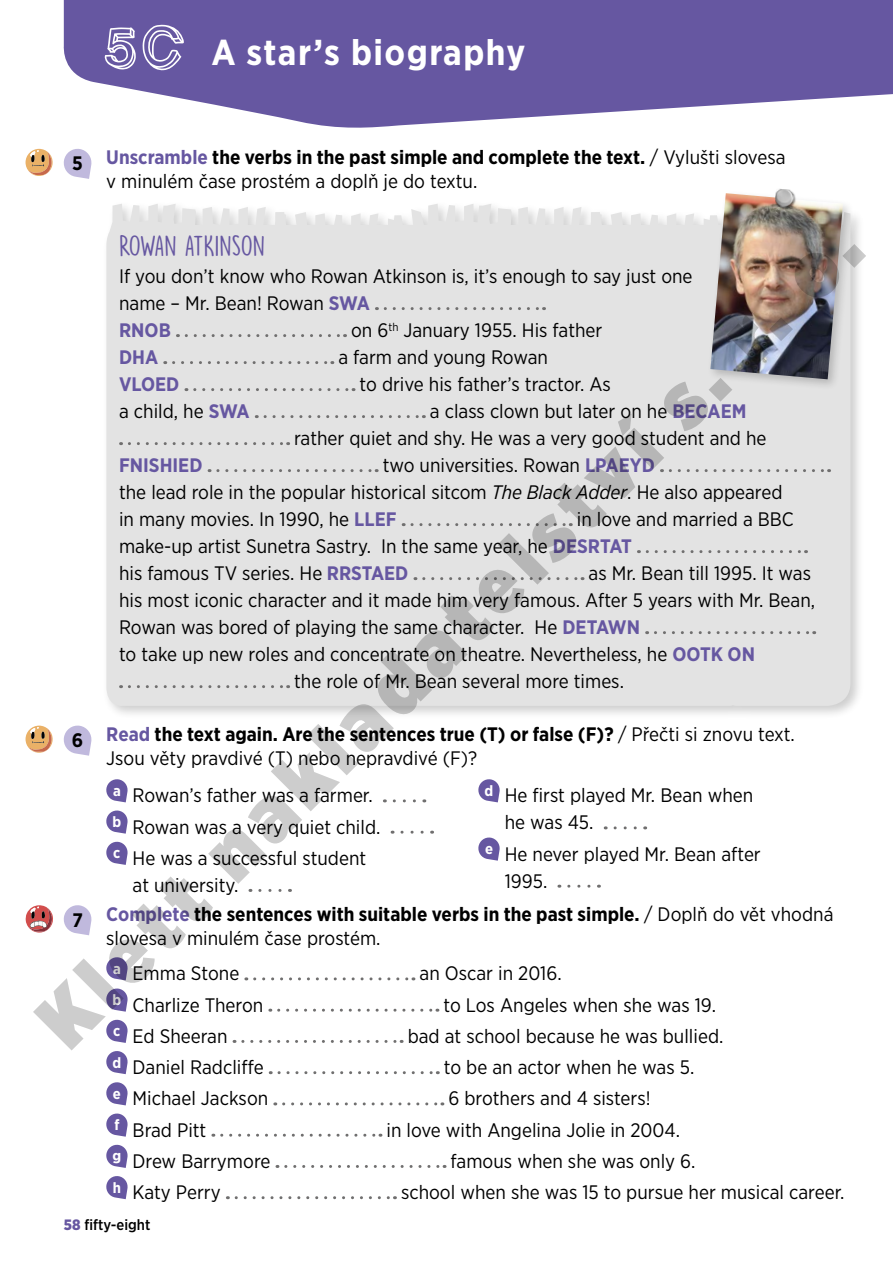
<style>
.page{position:relative;width:893px;height:1263px;background:#fff}
.page>*{position:absolute;margin:0;border:0;box-sizing:border-box;transform-origin:0 0}
.t1{font:900 78px "Gotham Narrow";color:#000}
.t2{font:700 36px "Gotham Narrow";letter-spacing:.04em;color:#fff}
.t3{font:25.5px "DK The Cats Whiskers";color:#6657a1}
.t4{font:19.5px/27px "Gotham Narrow";color:#000}
.t5{font:700 19.5px/24px "Gotham Narrow";color:#000}
.t6{font:700 19.5px "Gotham Narrow";color:#6657a1}
.t7{font:500 15px "Gotham Narrow";color:#000}
.s1{font-family:"Pastel Block";font-weight:400;font-size:54px}
.s2{font-weight:700;color:#6657a1}
.s3{font-weight:700}
.s4{font-style:italic}
.s5{color:#6657a1}
.s6{font-weight:400}
.s7{font-weight:900;color:#6657a1}
</style>
<div class="page">
<svg style="left:63px;top:0;width:830px;height:128px;fill:#6657a1"></svg>
<div style="left:102px;top:200px;width:762px;height:520px;background:#000;opacity:.2"></div>
<div style="left:106px;top:204px;width:744px;height:502px;background:#e3e3e3"></div>
<svg style="left:63px;top:149px;width:29px;height:30px"></svg>
<svg style="left:63px;top:725px;width:29px;height:31px"></svg>
<svg style="left:63px;top:905px;width:29px;height:30px"></svg>
<svg style="left:26px;top:149px;width:27px;height:27px"></svg>
<svg style="left:26px;top:726px;width:27px;height:27px"></svg>
<svg style="left:26px;top:905px;width:27px;height:27px"></svg>
<svg style="left:385px;top:307px;width:159px;height:3px"></svg>
<svg style="left:186px;top:334px;width:160px;height:3px"></svg>
<svg style="left:174px;top:361px;width:159px;height:3px"></svg>
<svg style="left:195px;top:388px;width:159px;height:3px"></svg>
<svg style="left:265px;top:415px;width:159px;height:3px"></svg>
<svg style="left:129px;top:442px;width:160px;height:3px"></svg>
<svg style="left:218px;top:469px;width:159px;height:3px"></svg>
<svg style="left:670px;top:469px;width:160px;height:3px"></svg>
<svg style="left:412px;top:523px;width:159px;height:3px"></svg>
<svg style="left:647px;top:550px;width:159px;height:3px"></svg>
<svg style="left:424px;top:577px;width:159px;height:3px"></svg>
<svg style="left:655px;top:631px;width:160px;height:3px"></svg>
<svg style="left:129px;top:685px;width:160px;height:3px"></svg>
<svg style="left:106px;top:779px;width:22px;height:23px"></svg>
<svg style="left:394px;top:799px;width:31px;height:3px"></svg>
<svg style="left:106px;top:810px;width:22px;height:24px"></svg>
<svg style="left:402px;top:831px;width:31px;height:3px"></svg>
<svg style="left:106px;top:841px;width:22px;height:24px"></svg>
<svg style="left:260px;top:889px;width:30px;height:3px"></svg>
<svg style="left:478px;top:779px;width:22px;height:23px"></svg>
<svg style="left:615px;top:826px;width:31px;height:3px"></svg>
<svg style="left:478px;top:837px;width:22px;height:24px"></svg>
<svg style="left:569px;top:885px;width:30px;height:3px"></svg>
<svg style="left:106px;top:957px;width:22px;height:23px"></svg>
<svg style="left:255px;top:977px;width:159px;height:3px"></svg>
<svg style="left:106px;top:988px;width:22px;height:24px"></svg>
<svg style="left:279px;top:1009px;width:159px;height:3px"></svg>
<svg style="left:106px;top:1019px;width:22px;height:24px"></svg>
<svg style="left:243px;top:1040px;width:159px;height:3px"></svg>
<svg style="left:106px;top:1051px;width:22px;height:23px"></svg>
<svg style="left:279px;top:1071px;width:159px;height:3px"></svg>
<svg style="left:106px;top:1082px;width:22px;height:23px"></svg>
<svg style="left:284px;top:1102px;width:159px;height:3px"></svg>
<svg style="left:106px;top:1113px;width:22px;height:24px"></svg>
<svg style="left:222px;top:1134px;width:159px;height:3px"></svg>
<svg style="left:106px;top:1144px;width:22px;height:24px"></svg>
<svg style="left:286px;top:1165px;width:159px;height:3px"></svg>
<svg style="left:106px;top:1176px;width:22px;height:23px"></svg>
<svg style="left:236px;top:1196px;width:159px;height:3px"></svg>
<div style="left:707px;top:189px;width:148px;height:202px;background:#000;opacity:.2"></div>
<img style="left:710px;top:193px;width:133px;height:186px">
<div style="left:775px;top:189px;width:22px;height:22px;background:#000;opacity:.5"></div>
<img style="left:774px;top:189px;width:20px;height:19px">
<h2 class="t2" style="left:106px;top:29px;width:421px"><span class="s1">5C</span> A star’s biography</h2>
<p class="t5" style="left:72px;top:151px;width:12px">5</p>
<p class="t4" style="left:106px;top:145px;width:681px;line-height:24px"><span class="s2">Unscramble</span> <span class="s3">the verbs in the past simple and complete the text.</span> / Vylušti slovesa v minulém čase prostém a doplň je do textu.</p>
<h3 class="t3" style="left:119px;top:231px;width:148px">ROWAN ATKINSON</h3>
<p class="t4" style="left:119px;top:262px;width:575px">If you don’t know who Rowan Atkinson is, it’s enough to say just one name – Mr. Bean! Rowan <span class="s2">SWA<br>RNOB</span></p>
<h1 class="t1" style="left:13px;top:995px;width:1129px;rotate:-45deg">Klett nakladatelství s. r. o.</h1>
<p class="t4" style="left:351px;top:316px;width:253px">on 6<sup>th</sup> January 1955. His father</p>
<p class="t6" style="left:119px;top:345px;width:41px">DHA</p>
<p class="t4" style="left:338px;top:343px;width:211px">a farm and young Rowan</p>
<p class="t6" style="left:119px;top:372px;width:62px">VLOED</p>
<p class="t4" style="left:360px;top:370px;width:253px">to drive his father’s tractor. As</p>
<p class="t4" style="left:119px;top:397px;width:132px">a child, he <span class="s2">SWA</span></p>
<p class="t4" style="left:294px;top:397px;width:474px;text-indent:136px">a class clown but later on he <span class="s2">BECAEM </span>rather quiet and shy. He was a very good student and he</p>
<p class="t6" style="left:119px;top:453px;width:85px">FNISHIED</p>
<p class="t4" style="left:119px;top:451px;width:665px;text-indent:264px">two universities. Rowan <span class="s2">LPAEYD<br></span>the lead role in the popular historical sitcom <span class="s4">The Black Adder</span>. He also appeared in many movies. In 1990, he <span class="s2">LLEF</span></p>
<p class="t4" style="left:119px;top:505px;width:676px;text-indent:458px">in love and married a BBC make-up artist Sunetra Sastry. In the same year, he <span class="s2">DESRTAT<br></span>his famous TV series. He <span class="s2">RRSTAED</span></p>
<p class="t4" style="left:589px;top:559px;width:224px">as Mr. Bean till 1995. It was</p>
<p class="t4" style="left:119px;top:586px;width:698px">his most iconic character and it made him very famous. After 5 years with Mr. Bean,</p>
<p class="t4" style="left:119px;top:613px;width:522px">Rowan was bored of playing the same character. He <span class="s2">DETAWN</span></p>
<p class="t4" style="left:119px;top:640px;width:637px">to take up new roles and concentrate on theatre. Nevertheless, he <span class="s2">OOTK ON</span></p>
<p class="t4" style="left:294px;top:667px;width:331px">the role of Mr. Bean several more times.</p>
<p class="t4" style="left:106px;top:722px;width:690px;line-height:24px"><span class="s2">Read</span> <span class="s3">the text again. Are the sentences true (T) or false (F)?</span> / Přečti si znovu text.<br>Jsou věty pravdivé (T) nebo nepravdivé (F)?</p>
<p class="t5" style="left:72px;top:728px;width:13px">6</p>
<p class="t4" style="left:505px;top:782px;width:250px;text-indent:-20px"><sup>d</sup> He first played Mr. Bean when he was 45.</p>
<p class="t4" style="left:505px;top:840px;width:258px;text-indent:-20px"><sup>e</sup> He never played Mr. Bean after<br>1995.</p>
<p class="t4" style="left:113px;top:779px;width:269px;line-height:31.2px"><sup>a</sup> Rowan’s father was a farmer. <sup>b</sup> Rowan was a very quiet child. <sup>c</sup> He was a successful student</p>
<p class="t4" style="left:133px;top:871px;width:107px">at university.</p>
<p class="t5" style="left:106px;top:902px;width:729px"><span class="s5">Complete</span> the sentences with suitable verbs in the past simple. <span class="s6">/ Doplň do vět vhodná slovesa v minulém čase prostém.</span></p>
<p class="t5" style="left:72px;top:908px;width:12px">7</p>
<p class="t4" style="left:113px;top:960px;width:128px"><sup>a</sup> Emma Stone</p>
<p class="t4" style="left:419px;top:960px;width:144px">an Oscar in 2016.</p>
<p class="t4" style="left:113px;top:991px;width:152px"><sup>b</sup> Charlize Theron</p>
<p class="t4" style="left:443px;top:991px;width:274px">to Los Angeles when she was 19.</p>
<p class="t4" style="left:113px;top:1022px;width:116px"><sup>c</sup> Ed Sheeran</p>
<p class="t4" style="left:408px;top:1022px;width:317px">bad at school because he was bullied.</p>
<p class="t4" style="left:113px;top:1053px;width:153px"><sup>d</sup> Daniel Radcliffe</p>
<p class="t4" style="left:444px;top:1053px;width:252px">to be an actor when he was 5.</p>
<p class="t4" style="left:113px;top:1085px;width:157px"><sup>e</sup> Michael Jackson</p>
<p class="t4" style="left:448px;top:1085px;width:204px">6 brothers and 4 sisters!</p>
<p class="t4" style="left:114px;top:1116px;width:93px"><sup>f</sup> Brad Pitt</p>
<p class="t4" style="left:387px;top:1116px;width:295px">in love with Angelina Jolie in 2004.</p>
<p class="t4" style="left:113px;top:1147px;width:159px"><sup>g</sup> Drew Barrymore</p>
<p class="t4" style="left:451px;top:1147px;width:246px">famous when she was only 6.</p>
<p class="t4" style="left:113px;top:1178px;width:109px"><sup>h</sup> Katy Perry</p>
<p class="t4" style="left:401px;top:1178px;width:445px">school when she was 15 to pursue her musical career.</p>
<p class="t7" style="left:64px;top:1215px;width:88px"><span class="s7">58</span> fifty-eight</p>
</div>
